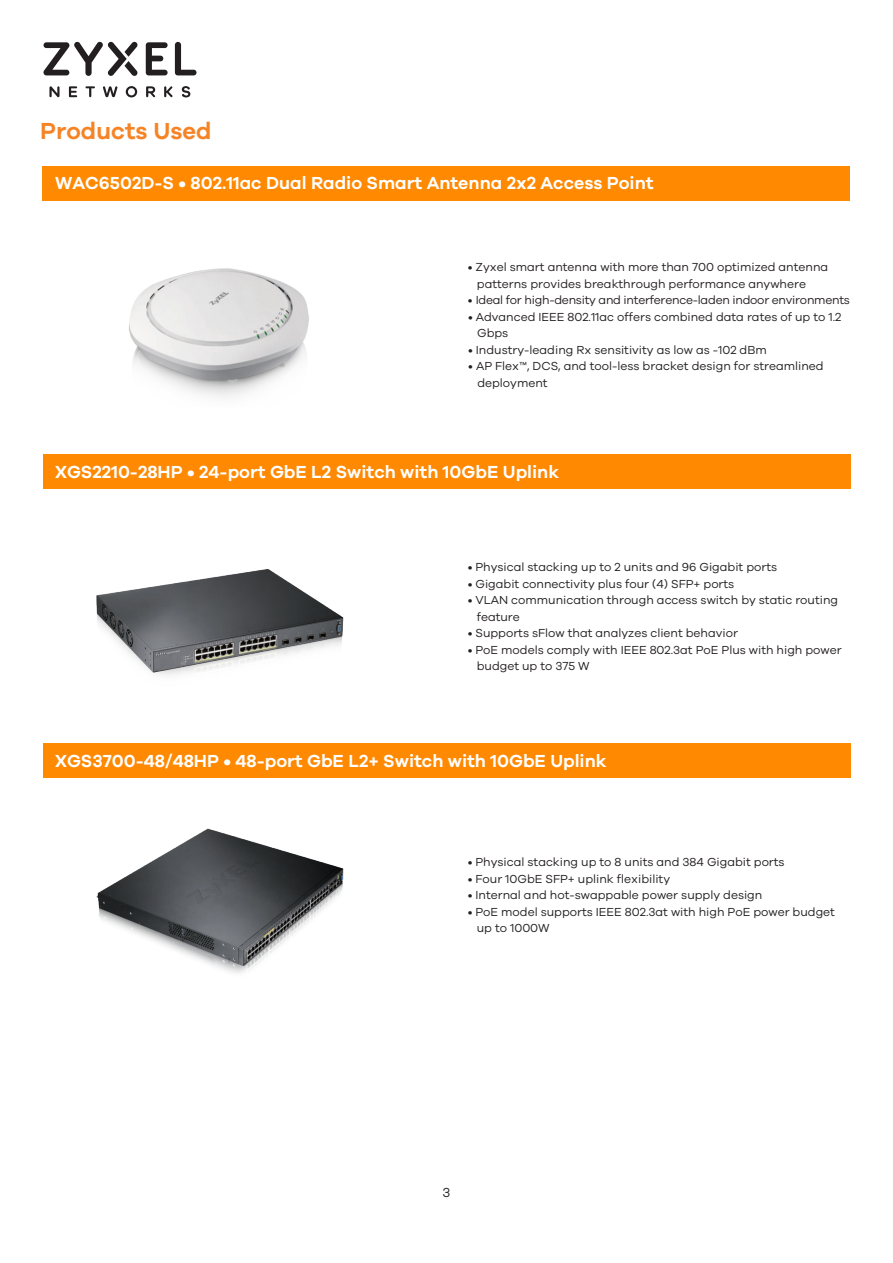
<style>
.page{position:relative;width:893px;height:1263px;background:#fff}
.page>*{position:absolute;margin:0;border:0;box-sizing:border-box;transform-origin:0 0}
.t1{font:600 24px "Galano Grotesque";color:#f58427}
.t2{font:600 18px "Galano Grotesque";color:#fff}
.t3{font:13.5px "Galano Grotesque";color:#231f20}
.t4{font:12px/16.5px "Galano Grotesque";color:#231f20}
.t5{font:12px "Galano Grotesque";letter-spacing:-.02em;color:#231f20}
</style>
<div class="page">
<div style="left:42px;top:166px;width:808px;height:34px;background:#ff8900"></div>
<div style="left:43px;top:454px;width:807px;height:34px;background:#ff8900"></div>
<div style="left:43px;top:743px;width:807px;height:34px;background:#ff8900"></div>
<svg style="left:49px;top:86px;width:11px;height:11px"></svg>
<svg style="left:69px;top:86px;width:8px;height:11px"></svg>
<svg style="left:86px;top:86px;width:9px;height:11px"></svg>
<svg style="left:103px;top:86px;width:15px;height:11px"></svg>
<svg style="left:126px;top:86px;width:11px;height:11px"></svg>
<svg style="left:164px;top:86px;width:9px;height:11px"></svg>
<svg style="left:182px;top:86px;width:8px;height:11px"></svg>
<svg style="left:146px;top:86px;width:9px;height:11px"></svg>
<svg style="left:175px;top:42px;width:22px;height:33px"></svg>
<svg style="left:146px;top:42px;width:22px;height:33px"></svg>
<svg style="left:43px;top:41px;width:95px;height:35px"></svg>
<img style="left:129px;top:268px;width:180px;height:129px">
<img style="left:68px;top:488px;width:303px;height:187px">
<img style="left:82px;top:777px;width:276px;height:196px">
<h1 class="t1" style="left:40px;top:116px;width:173px">Products Used</h1>
<h2 class="t2" style="left:55px;top:172px;width:600px">WAC6502D-S • 802.11ac Dual Radio Smart Antenna 2x2 Access Point</h2>
<p class="t4" style="left:477px;top:258px;width:353px;text-indent:-9px">• Zyxel smart antenna with more than 700 optimized antenna patterns provides breakthrough performance anywhere</p>
<p class="t5" style="left:468px;top:293px;width:383px">• Ideal for high-density and interference-laden indoor environments</p>
<p class="t4" style="left:477px;top:308px;width:366px;text-indent:-9px">• Advanced IEEE 802.11ac offers combined data rates of up to 1.2<br>Gbps</p>
<p class="t4" style="left:468px;top:341px;width:300px">• Industry-leading Rx sensitivity as low as -102 dBm</p>
<p class="t4" style="left:477px;top:357px;width:348px;text-indent:-9px">• AP Flex™, DCS, and tool-less bracket design for streamlined deployment</p>
<h2 class="t2" style="left:55px;top:461px;width:505px">XGS2210-28HP • 24-port GbE L2 Switch with 10GbE Uplink</h2>
<p class="t4" style="left:468px;top:558px;width:311px">• Physical stacking up to 2 units and 96 Gigabit ports</p>
<p class="t4" style="left:468px;top:575px;width:268px">• Gigabit connectivity plus four (4) SFP+ ports</p>
<p class="t4" style="left:477px;top:591px;width:363px;text-indent:-9px">• VLAN communication through access switch by static routing feature</p>
<p class="t4" style="left:468px;top:624px;width:272px">• Supports sFlow that analyzes client behavior</p>
<p class="t4" style="left:477px;top:641px;width:366px;text-indent:-9px">• PoE models comply with IEEE 802.3at PoE Plus with high power budget up to 375 W</p>
<h2 class="t2" style="left:55px;top:750px;width:553px">XGS3700-48/48HP • 48-port GbE L2+ Switch with 10GbE Uplink</h2>
<p class="t4" style="left:468px;top:853px;width:319px">• Physical stacking up to 8 units and 384 Gigabit ports</p>
<p class="t4" style="left:468px;top:870px;width:204px">• Four 10GbE SFP+ uplink flexibility</p>
<p class="t4" style="left:468px;top:886px;width:296px">• Internal and hot-swappable power supply design</p>
<p class="t4" style="left:477px;top:903px;width:360px;text-indent:-9px">• PoE model supports IEEE 802.3at with high PoE power budget up to 1000W</p>
<p class="t3" style="left:443px;top:1185px;width:9px">3</p>
</div>
